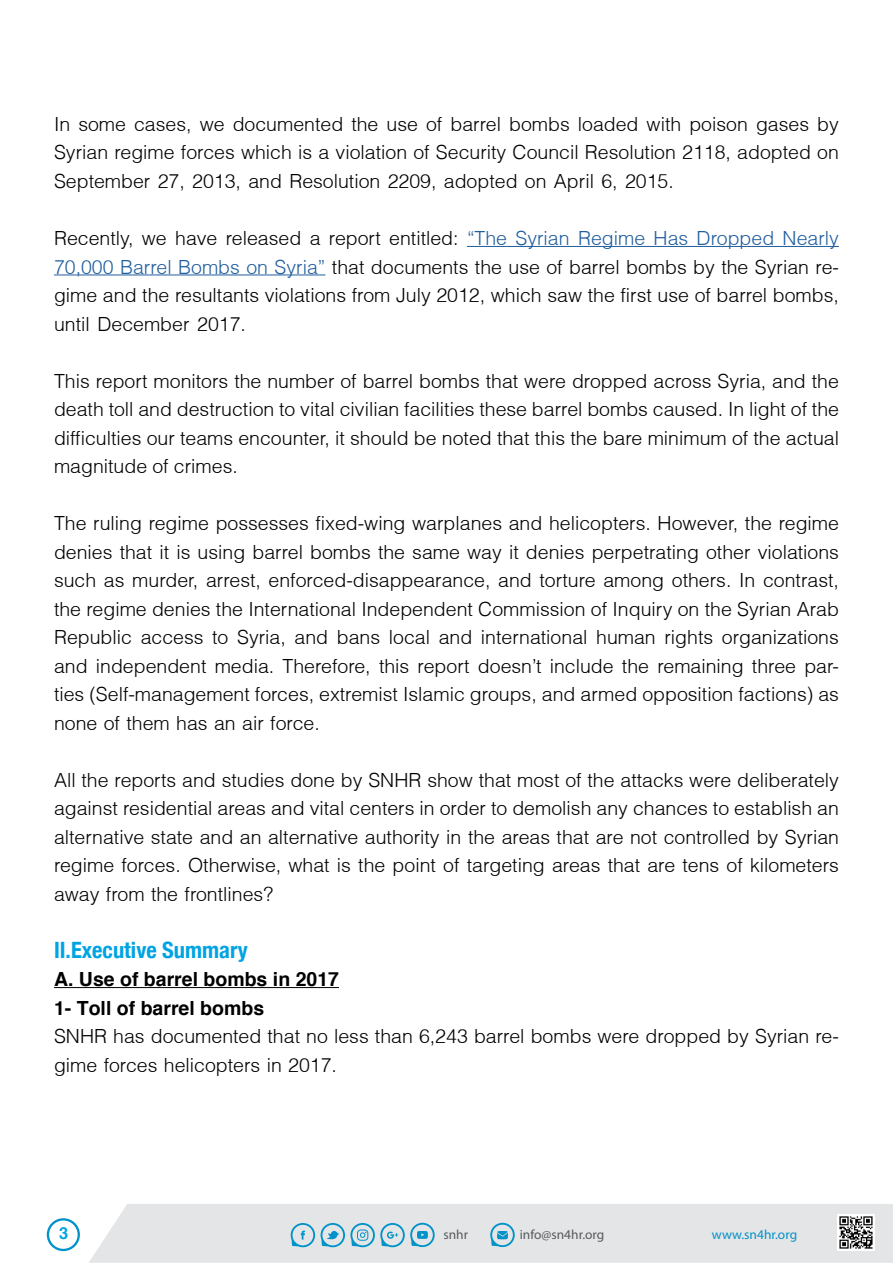
<style>
.page{position:relative;width:893px;height:1263px;background:#fff}
.page>*{position:absolute;margin:0;border:0;box-sizing:border-box;transform-origin:0 0}
.t1{font:700 condensed 22.5px "Helvetica Neue";color:#00a4e2}
.t2{font:300 19.5px/28.5px "Helvetica";color:#000;text-align:justify}
.t3{font:700 19.5px/28.5px "Helvetica";color:#000}
.t4{font:700 16.5px "Helvetica";color:#00a4e2}
.t5{font:13.35px "Myriad Pro";color:#58595b}
.t6{font:13.35px "Myriad Pro";color:#0092c8}
.s1{color:#215e9e}
</style>
<div class="page">
<div style="left:89px;top:1204px;width:804px;height:59px;background:#e4e5e6"></div>
<svg style="left:291px;top:1223px;width:24px;height:24px"></svg>
<svg style="left:321px;top:1223px;width:114px;height:24px;background:#a1ccdd"></svg>
<svg style="left:490px;top:1223px;width:25px;height:24px"></svg>
<img style="left:837px;top:1214px;width:37px;height:37px">
<svg style="left:47px;top:1218px;width:33px;height:33px"></svg>
<hr style="left:467px;top:246px;width:372px;height:1px;background:#215e9e">
<hr style="left:54px;top:274px;width:271px;height:1px;background:#215e9e">
<hr style="left:54px;top:987px;width:285px;height:1px;background:#000">
<p class="t2" style="left:54px;top:110px;width:786px">In some cases, we documented the use of barrel bombs loaded with poison gases by Syrian regime forces which is a violation of Security Council Resolution 2118, adopted on September 27, 2013, and Resolution 2209, adopted on April 6, 2015.</p>
<p class="t2" style="left:54px;top:224px;width:786px">Recently, we have released a report entitled: <span class="s1">“The Syrian Regime Has Dropped Nearly</span></p>
<p class="t2" style="left:54px;top:281px;width:786px">gime and the resultants violations from July 2012, which saw the first use of barrel bombs,</p>
<p class="t2" style="left:54px;top:252px;width:786px"><span class="s1">70,000 Barrel Bombs on Syria”</span> that documents the use of barrel bombs by the Syrian re-</p>
<p class="t2" style="left:54px;top:309px;width:193px">until December 2017.</p>
<p class="t2" style="left:54px;top:366px;width:786px">This report monitors the number of barrel bombs that were dropped across Syria, and the death toll and destruction to vital civilian facilities these barrel bombs caused In. light of the difficulties our teams encounter it, should be noted that this the bare minimum of the actual magnitude of crimes.</p>
<p class="t2" style="left:54px;top:509px;width:786px">The ruling regime possesses fixed-wing warplanes and helicopters. However, the regime denies that isit using barrel bombs the same way it denies perpetrating other violations such as murder, arrest, enforced-disappearance, and torture among others. In contrast, the regime denies the International Independent Commission of Inquiry on the Syrian Arab Republic access to Syria, and bans local and international human rights organizations</p>
<p class="t2" style="left:54px;top:680px;width:786px">ties (Self-management forces, extremist Islamic groups, and armed opposition factions) as</p>
<p class="t2" style="left:54px;top:651px;width:786px">and independent media. Therefore, this report doesn t’ include the remaining three par-</p>
<p class="t2" style="left:54px;top:708px;width:267px">none of them has an air force.</p>
<p class="t2" style="left:54px;top:765px;width:787px">All the reports and studies done by SNHR show that most of the attacks were deliberately against residential areas and vital centers in order to demolish any chances to establish an alternative state and an alternative authority in the areas that are not controlled by Syrian regime forces. Otherwise, what is the point of targeting areas that are tens of kilometers away from the frontlines?</p>
<p class="t1" style="left:54px;top:936px;width:195px">.I I Executive Summary</p>
<p class="t3" style="left:54px;top:964px;width:287px">A. Use of barrel bombs in 2017<br>1- Toll of barrel bombs</p>
<p class="t2" style="left:54px;top:1022px;width:786px">SNHR has documented that no less than 6,243 barrel bombs were dropped by Syrian re-</p>
<p class="t2" style="left:54px;top:1050px;width:285px">gime forces helicopters in 2017.</p>
<p class="t4" style="left:59px;top:1223px;width:11px">3</p>
<p class="t5" style="left:443px;top:1226px;width:26px">snhr</p>
<p class="t5" style="left:520px;top:1226px;width:86px">info@sn4hr.org</p>
<p class="t6" style="left:712px;top:1226px;width:87px">www.sn4hr.org</p>
</div>
